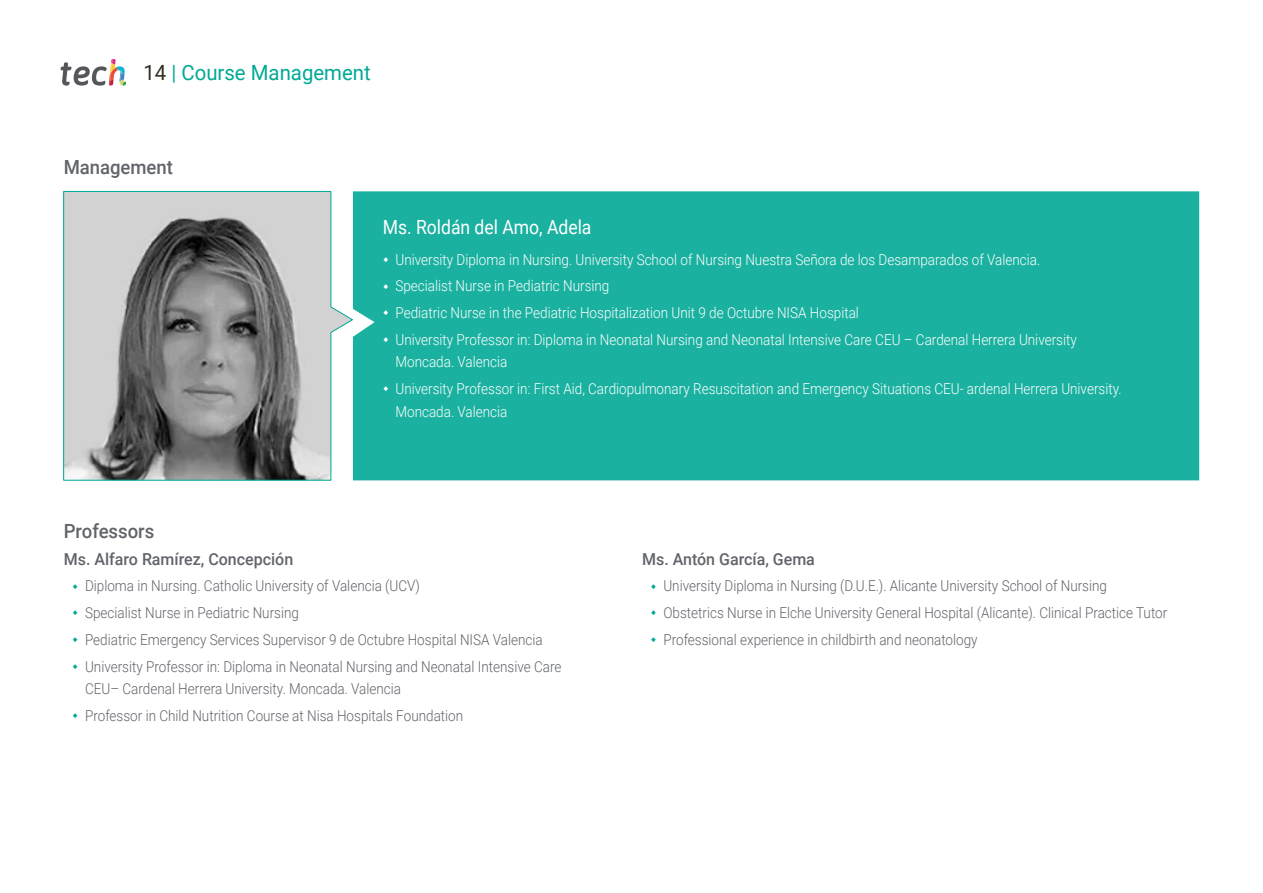
<style>
.page{position:relative;width:1263px;height:893px;background:#fff}
.page>*{position:absolute;margin:0;border:0;box-sizing:border-box;transform-origin:0 0}
.t1{font:21px "Roboto";color:#00a996}
.t2{font:19.5px "Roboto";color:#fff;scale:.9 1}
.t3{font:500 19.5px "Roboto";letter-spacing:-.005em;color:#61646a;scale:.95 1}
.t4{font:500 16.5px "Roboto";color:#61646a}
.t5{font:300 15px/26.7px "Roboto";color:#61646a;scale:.9 1}
.t6{font:300 15px/26.7px "Roboto";color:#fff;scale:.9 1}
.s1{color:#312e20}
</style>
<div class="page">
<svg style="left:61px;top:59px;width:65px;height:27px"></svg>
<div style="left:353px;top:191px;width:846px;height:289px;background:#1ab1a0"></div>
<svg style="left:63px;top:191px;width:290px;height:290px;background:#9d9f9f"></svg>
<svg style="left:384px;top:257px;width:4px;height:5px"></svg>
<svg style="left:384px;top:284px;width:4px;height:5px"></svg>
<svg style="left:384px;top:310px;width:4px;height:5px"></svg>
<svg style="left:384px;top:337px;width:4px;height:5px"></svg>
<svg style="left:384px;top:386px;width:4px;height:5px"></svg>
<h1 class="t1" style="left:144px;top:57px;width:229px"><span class="s1">14</span> | Course Management</h1>
<h2 class="t3" style="left:64px;top:154px;width:116px">Management</h2>
<h2 class="t2" style="left:383px;top:213px;width:233px">Ms. Roldán del Amo, Adela</h2>
<p class="t6" style="left:395px;top:245px;width:759px">University Diploma in Nursing. University School of Nursing Nuestra Señora de los Desamparados of Valencia.<br>Specialist Nurse in Pediatric Nursing<br>Pediatric Nurse in the Pediatric Hospitalization Unit 9 de Octubre NISA Hospital<br>University Professor in: Diploma in Neonatal Nursing and Neonatal Intensive Care CEU – Cardenal Herrera University</p>
<p class="t6" style="left:395px;top:348px;width:808px">Moncada. Valencia<br>University Professor in: First Aid, Cardiopulmonary Resuscitation and Emergency Situations CEU- ardenal Herrera University.</p>
<p class="t6" style="left:395px;top:397px;width:126px">Moncada. Valencia</p>
<h2 class="t3" style="left:64px;top:517px;width:97px">Professors</h2>
<p class="t4" style="left:64px;top:547px;width:231px">Ms. Alfaro Ramírez, Concepción</p>
<p class="t5" style="left:85px;top:572px;width:531px">Diploma in Nursing. Catholic University of Valencia (UCV)<br>Specialist Nurse in Pediatric Nursing<br>Pediatric Emergency Services Supervisor 9 de Octubre Hospital NISA Valencia University Professor in: Diploma in Neonatal Nursing and Neonatal Intensive Care</p>
<p class="t5" style="left:85px;top:675px;width:422px">CEU– Cardenal Herrera University. Moncada. Valencia<br>Professor in Child Nutrition Course at Nisa Hospitals Foundation</p>
<p class="t4" style="left:642px;top:547px;width:174px">Ms. Antón García, Gema</p>
<p class="t5" style="left:663px;top:572px;width:561px">University Diploma in Nursing (D.U.E.). Alicante University School of Nursing<br>Obstetrics Nurse in Elche University General Hospital (Alicante). Clinical Practice Tutor<br>Professional experience in childbirth and neonatology</p>
</div>
